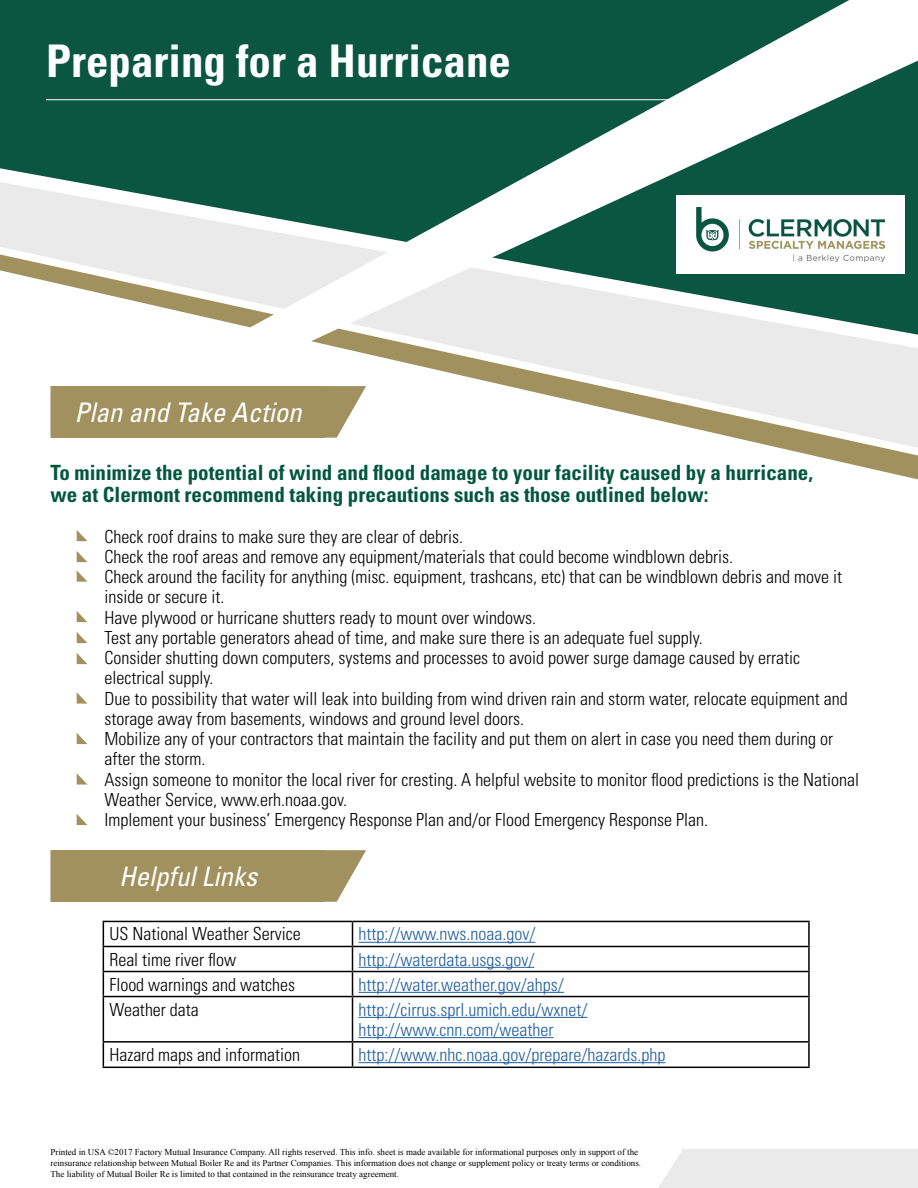
<style>
.page{position:relative;width:918px;height:1188px;background:#fff}
.page>*{position:absolute;margin:0;border:0;box-sizing:border-box;transform-origin:0 0}
.t1{font:700 condensed 45px "Univers LT Std";color:#fff}
.t2{font:italic condensed 27px "Univers LT Std";color:#fff}
.t3{font:700 condensed 21px/22.5px "Univers LT Std";color:#03573e}
.t4{font:300 condensed 18px/20.2px "Univers LT Std";color:#000}
.t5{font:300 condensed 18px/20.2px "Univers LT Std";color:#215e9e}
.t6{font:9px/10.8px "Times New Roman";color:#000}
</style>
<div class="page">
<div style="left:0;top:0;width:849px;height:242px;background:#0a5640"></div>
<svg style="left:0;top:182px;width:388px;height:127px;fill:#eaeaea"></svg>
<svg style="left:0;top:255px;width:274px;height:72px"></svg>
<svg style="left:492px;top:61px;width:426px;height:206px;fill:#0a5640"></svg>
<svg style="left:311px;top:329px;width:607px;height:150px"></svg>
<svg style="left:350px;top:267px;width:568px;height:181px;fill:#eaeaea"></svg>
<div style="left:659px;top:1149px;width:259px;height:39px;background:#eaeaea"></div>
<svg style="left:50px;top:386px;width:316px;height:52px"></svg>
<div style="left:51px;top:386px;width:274px;height:52px;background:#a1915e"></div>
<hr style="left:103px;top:921px;width:250px;height:1px;background:#000">
<hr style="left:352px;top:921px;width:458px;height:1px;background:#000">
<hr style="left:808px;top:922px;width:2px;height:24px;background:#000">
<hr style="left:103px;top:946px;width:250px;height:1px;background:#000">
<hr style="left:352px;top:946px;width:458px;height:1px;background:#000">
<hr style="left:808px;top:947px;width:2px;height:24px;background:#000">
<hr style="left:103px;top:971px;width:250px;height:1px;background:#000">
<svg style="left:103px;top:922px;width:1px;height:74px"></svg>
<hr style="left:352px;top:971px;width:458px;height:1px;background:#000">
<svg style="left:352px;top:922px;width:1px;height:74px"></svg>
<hr style="left:808px;top:972px;width:2px;height:24px;background:#000">
<hr style="left:103px;top:996px;width:250px;height:1px;background:#000">
<hr style="left:103px;top:997px;width:1px;height:44px;background:#000">
<hr style="left:352px;top:996px;width:458px;height:1px;background:#000">
<hr style="left:352px;top:997px;width:1px;height:44px;background:#000">
<hr style="left:808px;top:997px;width:2px;height:44px;background:#000">
<hr style="left:103px;top:1041px;width:250px;height:2px;background:#000">
<svg style="left:103px;top:1043px;width:1px;height:24px"></svg>
<hr style="left:352px;top:1041px;width:458px;height:2px;background:#000">
<svg style="left:352px;top:1043px;width:1px;height:24px"></svg>
<hr style="left:808px;top:1043px;width:2px;height:24px;background:#000">
<hr style="left:103px;top:1067px;width:250px;height:1px;background:#000">
<hr style="left:352px;top:1067px;width:458px;height:1px;background:#000">
<hr style="left:358px;top:942px;width:178px;height:1px;background:#215e9e">
<hr style="left:358px;top:967px;width:176px;height:1px;background:#215e9e">
<hr style="left:358px;top:992px;width:206px;height:1px;background:#215e9e">
<hr style="left:358px;top:1017px;width:229px;height:1px;background:#215e9e">
<hr style="left:358px;top:1037px;width:196px;height:1px;background:#215e9e">
<hr style="left:358px;top:1062px;width:307px;height:1px;background:#215e9e">
<svg style="left:50px;top:850px;width:316px;height:52px"></svg>
<div style="left:51px;top:850px;width:274px;height:52px;background:#a1915e"></div>
<hr style="left:46px;top:99px;width:635px;height:1px;background:#fff">
<svg style="left:77px;top:530px;width:10px;height:11px"></svg>
<svg style="left:77px;top:551px;width:10px;height:11px"></svg>
<svg style="left:77px;top:571px;width:10px;height:11px"></svg>
<svg style="left:77px;top:611px;width:10px;height:11px"></svg>
<svg style="left:77px;top:632px;width:10px;height:11px"></svg>
<svg style="left:77px;top:653px;width:10px;height:11px"></svg>
<svg style="left:77px;top:692px;width:10px;height:12px"></svg>
<svg style="left:77px;top:733px;width:10px;height:11px"></svg>
<svg style="left:77px;top:773px;width:10px;height:12px"></svg>
<svg style="left:77px;top:814px;width:10px;height:11px"></svg>
<div style="left:676px;top:195px;width:229px;height:78px;background:#fff"></div>
<img style="left:697px;top:207px;width:187px;height:54px">
<h1 class="t1" style="left:46px;top:33px;width:466px">Preparing for a Hurricane</h1>
<h2 class="t2" style="left:74px;top:395px;width:229px">Plan and Take Action</h2>
<p class="t3" style="left:50px;top:461px;width:764px">To minimize the potential of wind and flood damage to your facility caused by a hurricane, we at Clermont recommend taking precautions such as those outlined below:</p>
<p class="t4" style="left:104px;top:526px;width:756px">Check roof drains to make sure they are clear of debris.<br>Check the roof areas and remove any equipment/materials that could become windblown debris.<br>Check around the facility for anything (misc. equipment, trashcans, etc) that can be windblown debris and move it inside or secure it.<br>Have plywood or hurricane shutters ready to mount over windows.<br>Test any portable generators ahead of time, and make sure there is an adequate fuel supply.<br>Consider shutting down computers, systems and processes to avoid power surge damage caused by erratic electrical supply.<br>Due to possibility that water will leak into building from wind driven rain and storm water, relocate equipment and storage away from basements, windows and ground level doors.<br>Mobilize any of your contractors that maintain the facility and put them on alert in case you need them during or after the storm.<br>Assign someone to monitor the local river for cresting. A helpful website to monitor flood predictions is the National Weather Service, www.erh.noaa.gov.<br>Implement your business’ Emergency Response Plan and/or Flood Emergency Response Plan.</p>
<h2 class="t2" style="left:119px;top:859px;width:139px">Helpful Links</h2>
<p class="t4" style="left:109px;top:924px;width:193px">US National Weather Service</p>
<p class="t5" style="left:358px;top:924px;width:179px">http://www.nws.noaa.gov/</p>
<p class="t4" style="left:109px;top:949px;width:128px">Real time river flow</p>
<p class="t5" style="left:358px;top:949px;width:177px">http://waterdata.usgs.gov/</p>
<p class="t4" style="left:109px;top:974px;width:187px">Flood warnings and watches</p>
<p class="t5" style="left:358px;top:974px;width:207px">http://water.weather.gov/ahps/</p>
<p class="t4" style="left:109px;top:999px;width:91px">Weather data</p>
<p class="t5" style="left:358px;top:999px;width:230px">http://cirrus.sprl.umich.edu/wxnet/ http://www.cnn.com/weather</p>
<p class="t4" style="left:109px;top:1044px;width:192px">Hazard maps and information</p>
<p class="t5" style="left:358px;top:1044px;width:308px">http://www.nhc.noaa.gov/prepare/hazards.php</p>
<p class="t6" style="left:50px;top:1147px;width:592px">Printed in USA ©2017 Factory Mutual Insurance Company. All rights reserved. This info. sheet is made available for informational purposes only in support of the reinsurance relationship between Mutual Boiler Re and its Partner Companies. This information does not change or supplement policy or treaty terms or conditions.<br>The liability of Mutual Boiler Re is limited to that contained in the reinsurance treaty agreement.</p>
</div>
